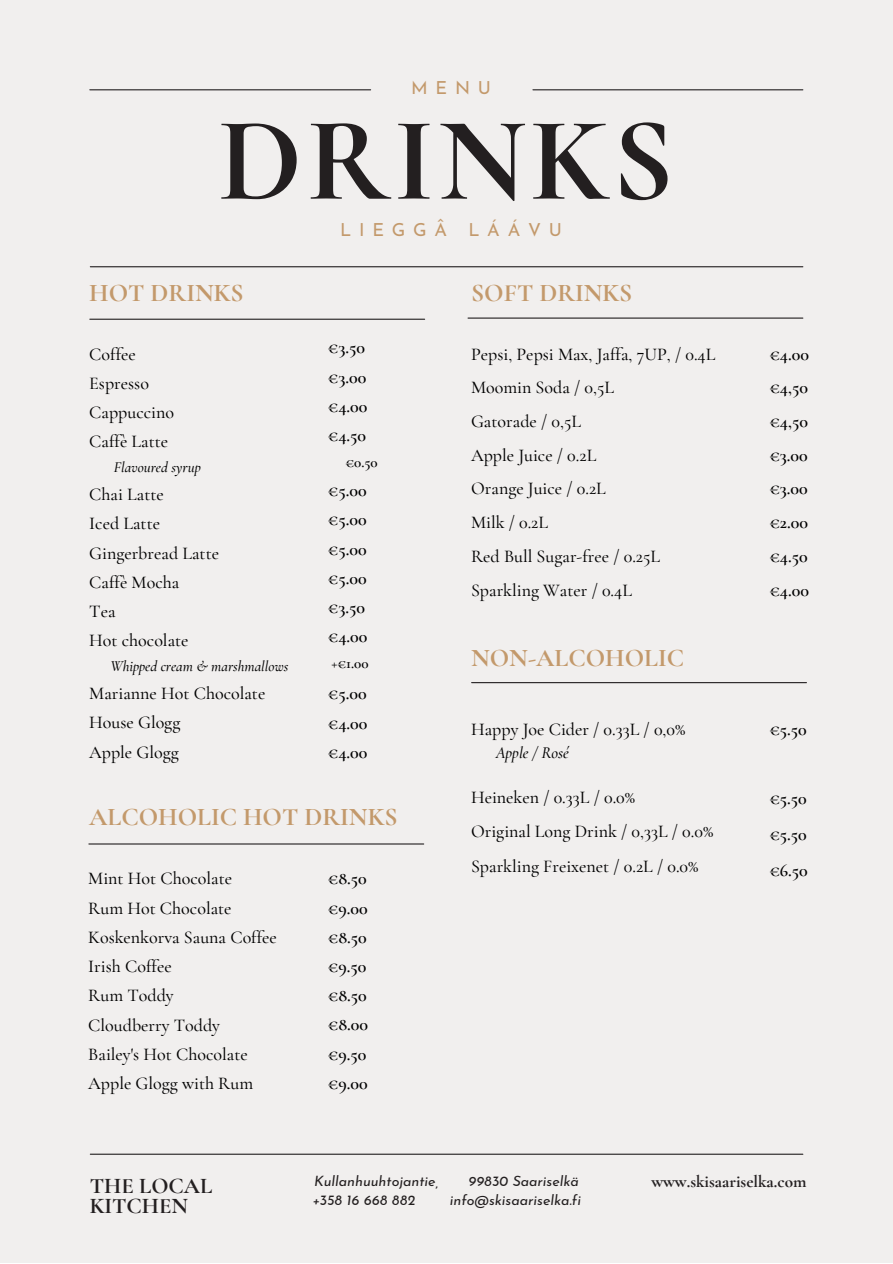
<style>
.page{position:relative;width:893px;height:1264px;background:#fff}
.page>*{position:absolute;margin:0;border:0;box-sizing:border-box;transform-origin:0 0}
.t1{font:700 119.85px "Cormorant Garamond";letter-spacing:.03em;color:#231f20}
.t2{font:700 25.5px "Cormorant Garamond";color:#c3996b}
.t3{font:700 22.5px "Cormorant Garamond";color:#231f20}
.t4{font:500 18px "Cormorant Garamond";color:#000}
.t5{font:600 18px "Cormorant Garamond";color:#000}
.t6{font:18px "Josefin Sans";letter-spacing:.43em;color:#c3996b}
.t7{font:700 17.25px "Cormorant Garamond";color:#231f20}
.t8{font:italic 500 16.5px "Cormorant Garamond";color:#000}
.t9{font:italic 500 15px "Cormorant Garamond";color:#000}
.t10{font:600 15px "Cormorant Garamond";color:#000}
.t11{font:italic 14.25px "Josefin Sans";color:#231f20}
.s1{font-weight:500}
</style>
<div class="page">
<div style="left:0;top:0;width:892px;height:1262px;background:#f1efee"></div>
<hr style="left:90px;top:89px;width:280px;height:1px;background:#231f20">
<hr style="left:533px;top:89px;width:269px;height:1px;background:#231f20">
<hr style="left:90px;top:266px;width:712px;height:1px;background:#231f20">
<hr style="left:468px;top:317px;width:334px;height:2px;background:#231f20">
<hr style="left:90px;top:1153px;width:712px;height:1px;background:#231f20">
<hr style="left:90px;top:319px;width:334px;height:1px;background:#231f20">
<hr style="left:471px;top:682px;width:335px;height:1px;background:#231f20">
<hr style="left:89px;top:843px;width:334px;height:1px;background:#231f20">
<p class="t6" style="left:411px;top:80px;width:81px">MENU</p>
<p class="t1" style="left:218px;top:88px;width:457px">DRINKS</p>
<p class="t2" style="left:89px;top:278px;width:156px">HOT DRINKS</p>
<p class="t4" style="left:89px;top:343px;width:48px">Coffee</p>
<p class="t4" style="left:89px;top:372px;width:61px">Espresso</p>
<p class="t4" style="left:89px;top:401px;width:86px">Cappuccino</p>
<p class="t4" style="left:89px;top:430px;width:81px">Caffè Latte</p>
<p class="t9" style="left:114px;top:458px;width:89px">Flavoured syrup</p>
<p class="t4" style="left:89px;top:483px;width:76px">Chai Latte</p>
<p class="t4" style="left:89px;top:513px;width:72px">Iced Latte</p>
<p class="t4" style="left:89px;top:542px;width:131px">Gingerbread Latte</p>
<p class="t4" style="left:89px;top:571px;width:92px">Caffè Mocha</p>
<p class="t4" style="left:89px;top:600px;width:28px">Tea</p>
<p class="t4" style="left:89px;top:629px;width:101px">Hot chocolate</p>
<p class="t9" style="left:110px;top:657px;width:179px">Whipped cream &amp; marshmallows</p>
<p class="t4" style="left:89px;top:682px;width:178px">Marianne Hot Chocolate</p>
<p class="t4" style="left:89px;top:711px;width:93px">House Glogg</p>
<p class="t4" style="left:89px;top:741px;width:91px">Apple Glogg</p>
<p class="t6" style="left:340px;top:223px;width:223px">LIEGGÂ LÁÁVU</p>
<p class="t5" style="left:328px;top:337px;width:39px">€3.50</p>
<p class="t5" style="left:328px;top:366px;width:40px">€3.00</p>
<p class="t5" style="left:328px;top:395px;width:41px">€4.00</p>
<p class="t5" style="left:328px;top:424px;width:40px">€4.50</p>
<p class="t10" style="left:345px;top:453px;width:34px">€0.50</p>
<p class="t5" style="left:328px;top:479px;width:40px">€5.00</p>
<p class="t5" style="left:328px;top:508px;width:40px">€5.00</p>
<p class="t5" style="left:328px;top:538px;width:40px">€5.00</p>
<p class="t5" style="left:328px;top:567px;width:40px">€5.00</p>
<p class="t5" style="left:328px;top:596px;width:39px">€3.50</p>
<p class="t5" style="left:328px;top:625px;width:41px">€4.00</p>
<p class="t10" style="left:331px;top:654px;width:39px"><span class="s1">+</span>€1.00</p>
<p class="t5" style="left:328px;top:682px;width:40px">€5.00</p>
<p class="t5" style="left:328px;top:712px;width:41px">€4.00</p>
<p class="t5" style="left:328px;top:741px;width:41px">€4.00</p>
<p class="t2" style="left:471px;top:278px;width:163px">SOFT DRINKS</p>
<p class="t4" style="left:471px;top:343px;width:246px">Pepsi, Pepsi Max, Jaffa, 7UP, / 0.4L</p>
<p class="t4" style="left:471px;top:376px;width:144px">Moomin Soda / 0,5L</p>
<p class="t4" style="left:471px;top:410px;width:111px">Gatorade / 0,5L</p>
<p class="t4" style="left:471px;top:444px;width:127px">Apple Juice / 0.2L</p>
<p class="t4" style="left:471px;top:478px;width:136px">Orange Juice / 0.2L</p>
<p class="t4" style="left:471px;top:511px;width:78px">Milk / 0.2L</p>
<p class="t4" style="left:471px;top:545px;width:190px">Red Bull Sugar-free / 0.25L</p>
<p class="t4" style="left:471px;top:579px;width:162px">Sparkling Water / 0.4L</p>
<p class="t2" style="left:471px;top:642px;width:215px">NON-ALCOHOLIC</p>
<p class="t4" style="left:471px;top:718px;width:216px">Happy Joe Cider / 0.33L / 0,0%</p>
<p class="t8" style="left:495px;top:742px;width:75px">Apple / Rosé</p>
<p class="t2" style="left:89px;top:801px;width:310px">ALCOHOLIC HOT DRINKS</p>
<p class="t4" style="left:88px;top:867px;width:145px">Mint Hot Chocolate</p>
<p class="t4" style="left:88px;top:897px;width:145px">Rum Hot Chocolate</p>
<p class="t4" style="left:88px;top:926px;width:190px">Koskenkorva Sauna Coffee</p>
<p class="t4" style="left:88px;top:955px;width:85px">Irish Coffee</p>
<p class="t4" style="left:88px;top:984px;width:87px">Rum Toddy</p>
<p class="t4" style="left:88px;top:1013px;width:133px">Cloudberry Toddy</p>
<p class="t4" style="left:88px;top:1043px;width:161px">Bailey's Hot Chocolate</p>
<p class="t4" style="left:88px;top:1072px;width:166px">Apple Glogg with Rum</p>
<p class="t5" style="left:328px;top:867px;width:40px">€8.50</p>
<p class="t5" style="left:328px;top:896px;width:41px">€9.00</p>
<p class="t5" style="left:328px;top:926px;width:40px">€8.50</p>
<p class="t5" style="left:328px;top:955px;width:40px">€9.50</p>
<p class="t5" style="left:328px;top:984px;width:40px">€8.50</p>
<p class="t5" style="left:328px;top:1013px;width:42px">€8.00</p>
<p class="t5" style="left:328px;top:1043px;width:40px">€9.50</p>
<p class="t5" style="left:328px;top:1072px;width:41px">€9.00</p>
<p class="t4" style="left:471px;top:786px;width:165px">Heineken / 0.33L / 0.0%</p>
<p class="t4" style="left:471px;top:820px;width:244px">Original Long Drink / 0,33L / 0.0%</p>
<p class="t4" style="left:471px;top:855px;width:229px">Sparkling Freixenet / 0.2L / 0.0%</p>
<p class="t5" style="left:769px;top:343px;width:41px">€4.00</p>
<p class="t5" style="left:769px;top:376px;width:40px">€4,50</p>
<p class="t5" style="left:769px;top:410px;width:40px">€4,50</p>
<p class="t5" style="left:769px;top:444px;width:40px">€3.00</p>
<p class="t5" style="left:769px;top:478px;width:40px">€3.00</p>
<p class="t5" style="left:769px;top:511px;width:40px">€2.00</p>
<p class="t5" style="left:769px;top:545px;width:40px">€4.50</p>
<p class="t5" style="left:769px;top:579px;width:41px">€4.00</p>
<p class="t5" style="left:769px;top:718px;width:39px">€5.50</p>
<p class="t5" style="left:769px;top:787px;width:39px">€5.50</p>
<p class="t5" style="left:769px;top:823px;width:39px">€5.50</p>
<p class="t5" style="left:769px;top:859px;width:40px">€6.50</p>
<p class="t3" style="left:90px;top:1172px;width:124px">THE LOCAL</p>
<p class="t3" style="left:90px;top:1192px;width:100px">KITCHEN</p>
<p class="t11" style="left:314px;top:1174px;width:126px">Kullanhuuhtojantie,</p>
<p class="t11" style="left:468px;top:1174px;width:112px">99830 Saariselkä</p>
<p class="t11" style="left:312px;top:1193px;width:105px">+358 16 668 882</p>
<p class="t11" style="left:450px;top:1193px;width:133px">info@skisaariselka.fi</p>
<p class="t7" style="left:651px;top:1171px;width:157px">www.skisaariselka.com</p>
</div>
